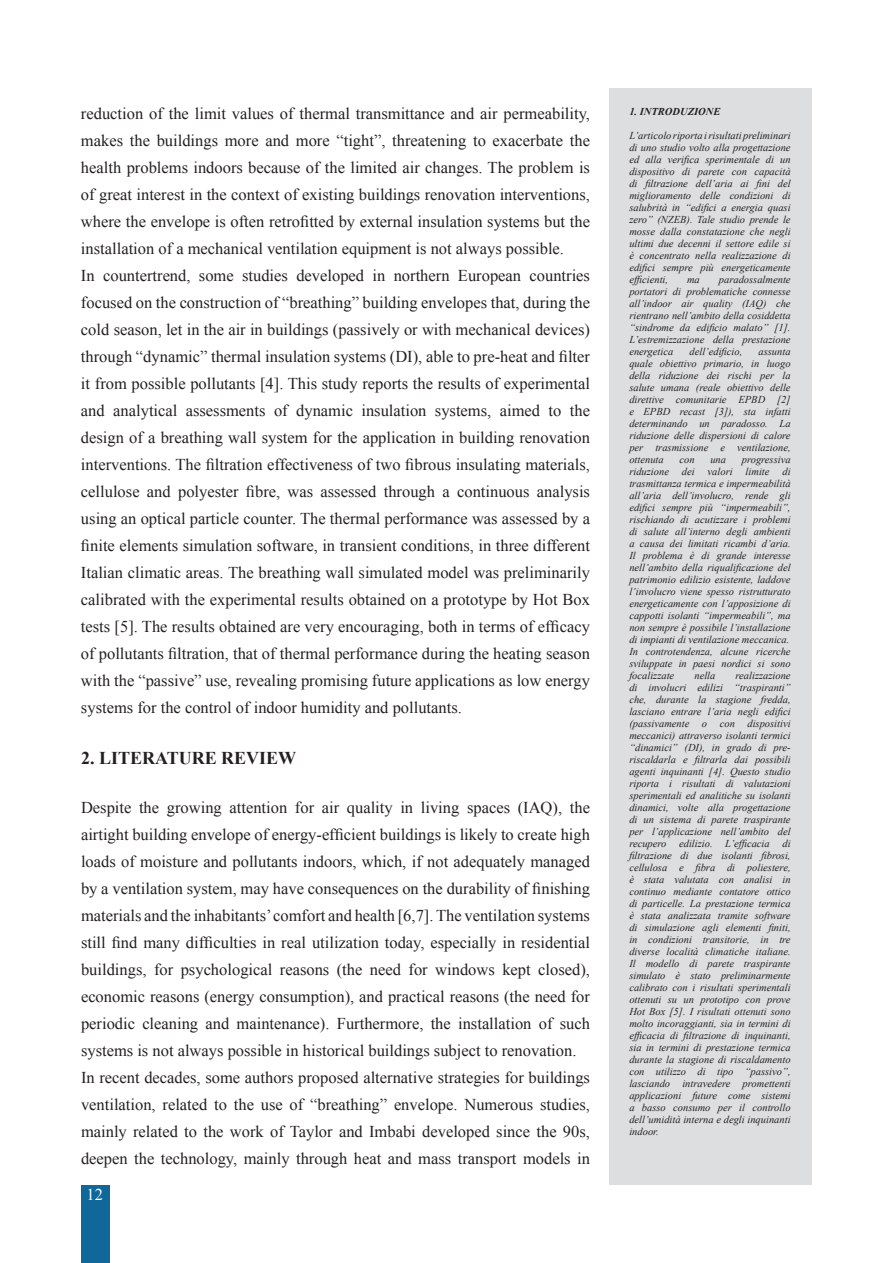
<style>
.page{position:relative;width:893px;height:1263px;background:#fff}
.page>*{position:absolute;margin:0;border:0;box-sizing:border-box;transform-origin:0 0}
.t1{font:700 18px "Times New Roman";color:#231f20}
.t2{font:16.5px/27px "Times New Roman";color:#231f20}
.t3{font:16.5px "Times New Roman";color:#fff}
.t4{font:italic 10.5px/12px "Times New Roman";color:#231f20;text-align:justify}
.t5{font:italic 700 10.5px "Times New Roman";color:#231f20}
</style>
<div class="page">
<div style="left:609px;top:88px;width:203px;height:1097px;background:#dddee0"></div>
<div style="left:81px;top:1185px;width:28px;height:78px;background:#10679a"></div>
<p class="t2" style="left:81px;top:100px;width:510px">reduction of the limit values of thermal transmittance and air permeability, makes the buildings more and more “tight”, threatening to exacerbate the health problems indoors because of the limited air changes. The problem is of great interest in the context of existing buildings renovation interventions, where the envelope is often retrofitted by external insulation systems but the installation of a mechanical ventilation equipment is not always possible.<br>In countertrend, some studies developed in northern European countries focused on the construction of “breathing” building envelopes that, during the cold season, let in the air in buildings (passively or with mechanical devices) through “dynamic” thermal insulation systems (DI), able to pre-heat and filter it from possible pollutants [4]. This study reports the results of experimental and analytical assessments of dynamic insulation systems, aimed to the design of a breathing wall system for the application in building renovation interventions. The filtration effectiveness of two fibrous insulating materials, cellulose and polyester fibre, was assessed through a continuous analysis using an optical particle counter. The thermal performance was assessed by a finite elements simulation software, in transient conditions, in three different Italian climatic areas. The breathing wall simulated model was preliminarily calibrated with the experimental results obtained on a prototype by Hot Box tests [5]. The results obtained are very encouraging, both in terms of efficacy of pollutants filtration, that of thermal performance during the heating season with the “passive” use, revealing promising future applications as low energy systems for the control of indoor humidity and pollutants.</p>
<h1 class="t1" style="left:81px;top:745px;width:217px">2. LITERATURE REVIEW</h1>
<p class="t2" style="left:81px;top:793px;width:510px">Despite the growing attention for air quality in living spaces (IAQ), the airtight building envelope of energy-efficient buildings is likely to create high loads of moisture and pollutants indoors, which, if not adequately managed by a ventilation system, may have consequences on the durability of finishing materials and the inhabitants’ comfort and health [6,7]. The ventilation systems still find many difficulties in real utilization today, especially in residential buildings, for psychological reasons (the need for windows kept closed), economic reasons (energy consumption), and practical reasons (the need for periodic cleaning and maintenance). Furthermore, the installation of such systems is not always possible in historical buildings subject to renovation.<br>In recent decades, some authors proposed alternative strategies for buildings ventilation, related to the use of “breathing” envelope. Numerous studies, mainly related to the work of Taylor and Imbabi developed since the 90s, deepen the technology, mainly through heat and mass transport models in</p>
<h2 class="t3" style="left:87px;top:1184px;width:18px">12</h2>
<p class="t5" style="left:629px;top:104px;width:92px">1. INTRODUZIONE</p>
<p class="t4" style="left:629px;top:129px;width:163px">L’articolo riporta i risultati preliminari di uno studio volto alla progettazione ed alla verifica sperimentale di un dispositivo di parete con capacità di filtrazione dell’aria ai fini del miglioramento delle condizioni di salubrità in “edifici a energia quasi zero” (NZEB). Tale studio prende le mosse dalla constatazione che negli ultimi due decenni il settore edile si è concentrato nella realizzazione di edifici sempre più energeticamente efficienti,</p>
<p class="t4" style="left:629px;top:273px;width:163px;text-indent:90px">paradossalmente portatori di problematiche connesse all’indoor air quality (IAQ) che rientrano nell’ambito della cosiddetta “sindrome da edificio malato” [1].<br>L’estremizzazione della prestazione energetica</p>
<p class="t4" style="left:687px;top:273px;width:14px">ma</p>
<p class="t4" style="left:689px;top:345px;width:54px">dell’edificio,</p>
<p class="t4" style="left:629px;top:345px;width:163px;text-indent:129px">assunta quale obiettivo primario, in luogo della riduzione dei rischi per la salute umana (reale obiettivo delle direttive comunitarie EPBD [2] e EPBD recast [3]), sta infatti determinando un paradosso. La riduzione delle dispersioni di calore per trasmissione e ventilazione, ottenuta</p>
<p class="t4" style="left:629px;top:453px;width:163px;text-indent:112px">progressiva riduzione dei valori limite di trasmittanza termica e impermeabilità all’aria dell’involucro, rende gli edifici sempre più “impermeabili”, rischiando di acutizzare i problemi di salute all’interno degli ambienti a causa dei limitati ricambi d’aria.<br>Il problema è di grande interesse nell’ambito della riqualificazione del patrimonio edilizio esistente, laddove l’involucro viene spesso ristrutturato energeticamente con l’apposizione di cappotti isolanti “impermeabili”, ma non sempre è possibile l’installazione di impianti di ventilazione meccanica.<br>In controtendenza, alcune ricerche sviluppate in paesi nordici si sono focalizzate</p>
<p class="t4" style="left:679px;top:453px;width:17px">con</p>
<p class="t4" style="left:710px;top:453px;width:17px">una</p>
<p class="t4" style="left:629px;top:669px;width:163px;text-indent:106px">realizzazione di involucri edilizi “traspiranti” che, durante la stagione fredda, lasciano entrare l’aria negli edifici (passivamente o con dispositivi meccanici) attraverso isolanti termici “dinamici” (DI), in grado di pre&shy;riscaldarla e filtrarla dai possibili agenti inquinanti [4]. Questo studio riporta i risultati di valutazioni sperimentali ed analitiche su isolanti dinamici, volte alla progettazione di un sistema di parete traspirante per l’applicazione nell’ambito del recupero edilizio. L’efficacia di filtrazione di due isolanti fibrosi, cellulosa e fibra di poliestere, è stata valutata con analisi in continuo mediante contatore ottico di particelle. La prestazione termica è stata analizzata tramite software di simulazione agli elementi finiti, in condizioni transitorie, in tre diverse località climatiche italiane.<br>Il modello di parete traspirante simulato è stato preliminarmente calibrato con i risultati sperimentali ottenuti su un prototipo con prove Hot Box [5]. I risultati ottenuti sono molto incoraggianti, sia in termini di efficacia di filtrazione di inquinanti, sia in termini di prestazione termica durante la stagione di riscaldamento con utilizzo di tipo “passivo”, lasciando intravedere promettenti applicazioni future come sistemi a basso consumo per il controllo dell’umidità interna e degli inquinanti indoor.</p>
<p class="t4" style="left:694px;top:669px;width:22px">nella</p>
</div>
